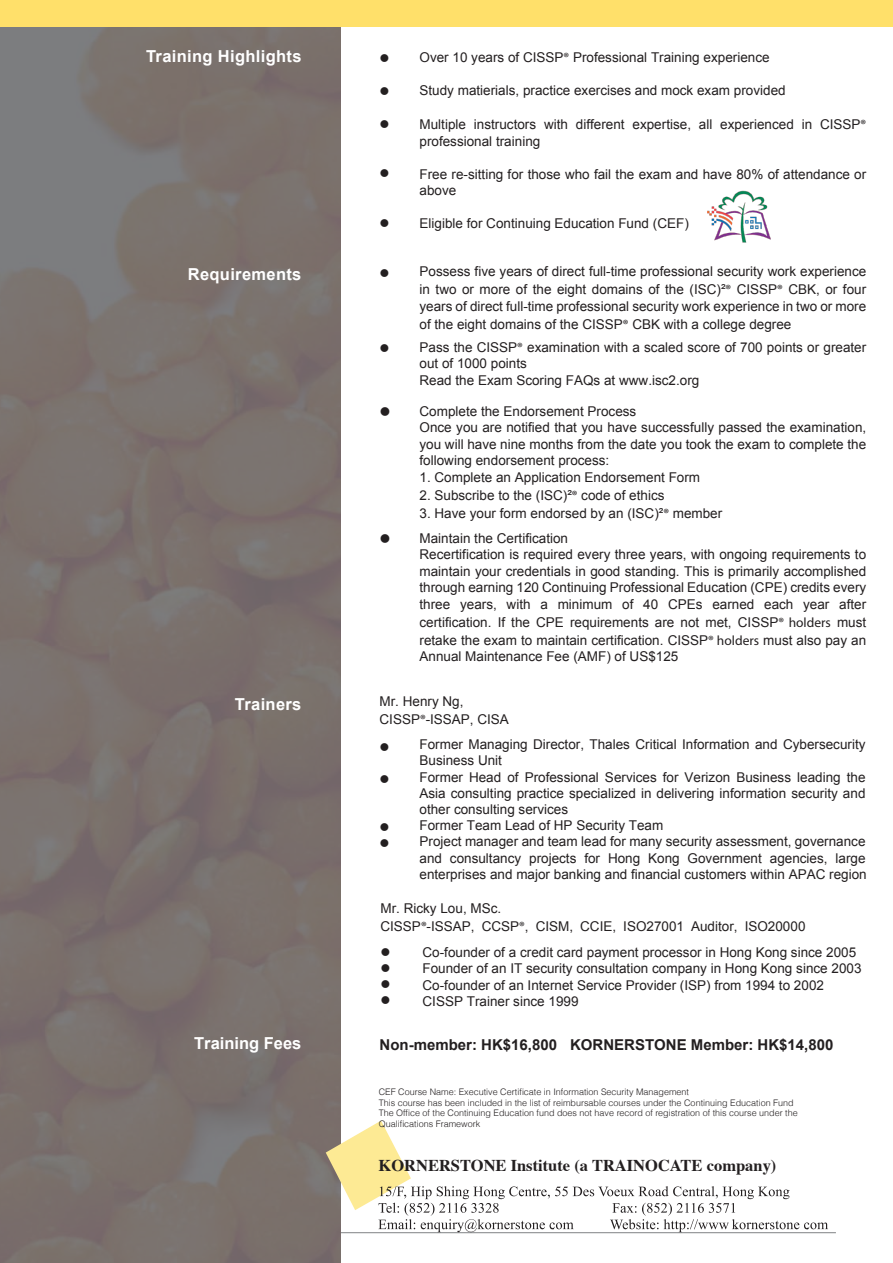
<style>
.page{position:relative;width:893px;height:1263px;background:#fff}
.page>*{position:absolute;margin:0;border:0;box-sizing:border-box;transform-origin:0 0}
.t1{font:700 16.5px "Times";color:#231f20}
.t2{font:700 16.5px "Arial";letter-spacing:.02em;color:#fff}
.t3{font:700 16.5px "Arial";color:#fff}
.t4{font:700 15px "Arial";color:#231f20}
.t5{font:15px "Wingdings";color:#231f20}
.t6{font:13.5px/16.5px "Arial";color:#231f20}
.t7{font:13.5px/16.2px "Wingdings";color:#231f20;text-align:justify}
.t8{font:300 9px/10.8px "Helvetica";color:#231f20}
.s1{font-family:"Myriad Pro"}
</style>
<div class="page">
<hr style="left:42px;top:1232px;width:794px;height:1px;background:#808285">
<img style="left:0;top:27px;width:341px;height:1236px">
<div style="left:0;top:0;width:893px;height:27px;background:#ffe06a"></div>
<svg style="left:326px;top:1120px;width:502px;height:112px"></svg>
<img style="left:707px;top:190px;width:64px;height:53px">
<p class="t2" style="left:146px;top:45px;width:157px">Training Highlights</p>
<p class="t6" style="left:420px;top:49px;width:352px">Over 10 years of CISSP<span class="s1">®</span> Professional Training experience</p>
<p class="t6" style="left:420px;top:82px;width:368px">Study matierials, practice exercises and mock exam provided</p>
<p class="t6" style="left:420px;top:116px;width:448px">Multiple instructors with different expertise, all experienced in CISSP<span class="s1">® </span>professional training</p>
<p class="t6" style="left:420px;top:166px;width:448px">Free re-sitting for those who fail the exam and have 80% of attendance or above</p>
<p class="t6" style="left:420px;top:215px;width:271px">Eligible for Continuing Education Fund (CEF)</p>
<p class="t7" style="left:379px;top:50px;width:12px">●</p>
<p class="t7" style="left:379px;top:83px;width:12px">●</p>
<p class="t7" style="left:379px;top:116px;width:12px">●</p>
<p class="t7" style="left:379px;top:165px;width:12px">●</p>
<p class="t7" style="left:379px;top:215px;width:12px">●</p>
<p class="t2" style="left:188px;top:263px;width:115px">Requirements</p>
<p class="t7" style="left:379px;top:265px;width:12px">●</p>
<p class="t7" style="left:379px;top:340px;width:12px">●</p>
<p class="t5" style="left:379px;top:404px;width:13px">●</p>
<p class="t5" style="left:379px;top:530px;width:13px">●</p>
<p class="t6" style="left:420px;top:263px;width:448px;line-height:18px">Possess five years of direct full-time professional security work experience in two or more of the eight domains of the (ISC)²<span class="s1">®</span> CISSP<span class="s1">®</span> CBK, or four</p>
<p class="t6" style="left:420px;top:297px;width:448px;line-height:18px">years of direct full-time professional security work experience in two or more of the eight domains of the CISSP<span class="s1">®</span> CBK with a college degree</p>
<p class="t6" style="left:420px;top:339px;width:448px">Pass the CISSP<span class="s1">®</span> examination with a scaled score of 700 points or greater out of 1000 points<br>Read the Exam Scoring FAQs at www.isc2.org</p>
<p class="t6" style="left:420px;top:403px;width:448px">Complete the Endorsement Process<br>Once you are notified that you have successfully passed the examination, you will have nine months from the date you took the exam to complete the following endorsement process:</p>
<p class="t6" style="left:420px;top:469px;width:282px">1. Complete an Application Endorsement Form</p>
<p class="t6" style="left:420px;top:487px;width:247px">2. Subscribe to the (ISC)²<span class="s1">®</span> code of ethics</p>
<p class="t6" style="left:420px;top:501px;width:304px;line-height:24.8px">3. Have your form endorsed by an (ISC)²<span class="s1">®</span> member<br>Maintain the Certification</p>
<p class="t6" style="left:420px;top:546px;width:448px;text-align:justify">Recertification is required every three years, with ongoing requirements to maintain your credentials in good standing. This is primarily accomplished through earning 120 Continuing Professional Education (CPE) credits every three years, with a minimum of 40 CPEs earned each year after</p>
<p class="t6" style="left:420px;top:613px;width:448px;line-height:18px">certification. If the CPE requirements are not met, CISSP<span class="s1">® holders</span> must retake the exam to maintain certification. CISSP<span class="s1">® holders</span> must also pay an</p>
<p class="t6" style="left:420px;top:648px;width:260px">Annual Maintenance Fee (AMF) of US$125</p>
<p class="t2" style="left:235px;top:694px;width:68px">Trainers</p>
<p class="t6" style="left:379px;top:692px;width:131px;line-height:18px">Mr. Henry Ng,<br>CISSP<span class="s1">®</span>-ISSAP, CISA</p>
<p class="t6" style="left:420px;top:736px;width:449px">Former Managing Director, Thales Critical Information and Cybersecurity Business Unit<br>Former Head of Professional Services for Verizon Business leading the Asia consulting practice specialized in delivering information security and other consulting services<br>Former Team Lead of HP Security Team<br>Project manager and team lead for many security assessment, governance and consultancy projects for Hong Kong Government agencies, large enterprises and major banking and financial customers within APAC region</p>
<p class="t7" style="left:379px;top:739px;width:12px">●</p>
<p class="t7" style="left:379px;top:771px;width:12px">●</p>
<p class="t6" style="left:380px;top:899px;width:426px;line-height:18px">Mr. Ricky Lou, MSc.<br>CISSP<span class="s1">®</span>-ISSAP, CCSP<span class="s1">®</span>, CISM, CCIE, ISO27001 Auditor, ISO20000</p>
<p class="t6" style="left:422px;top:944px;width:440px">Co-founder of a credit card payment processor in Hong Kong since 2005<br>Founder of an IT security consultation company in Hong Kong since 2003<br>Co-founder of an Internet Service Provider (ISP) from 1994 to 2002<br>CISSP Trainer since 1999</p>
<p class="t7" style="left:381px;top:944px;width:12px">● ● ● ●</p>
<p class="t3" style="left:194px;top:1032px;width:109px">Training Fees</p>
<p class="t4" style="left:379px;top:1034px;width:455px">Non-member: HK$16,800 KORNERSTONE Member: HK$14,800</p>
<p class="t8" style="left:379px;top:1086px;width:421px">CEF Course Name: Executive Certificate in Information Security Management<br>This course has been included in the list of reimbursable courses under the Continuing Education Fund The Office of the Continuing Education fund does not have record of registration of this course under the Qualifications Framework</p>
<p class="t1" style="left:378px;top:1149px;width:399px">KORNERSTONE Institute (a TRAINOCATE company)</p>
</div>
